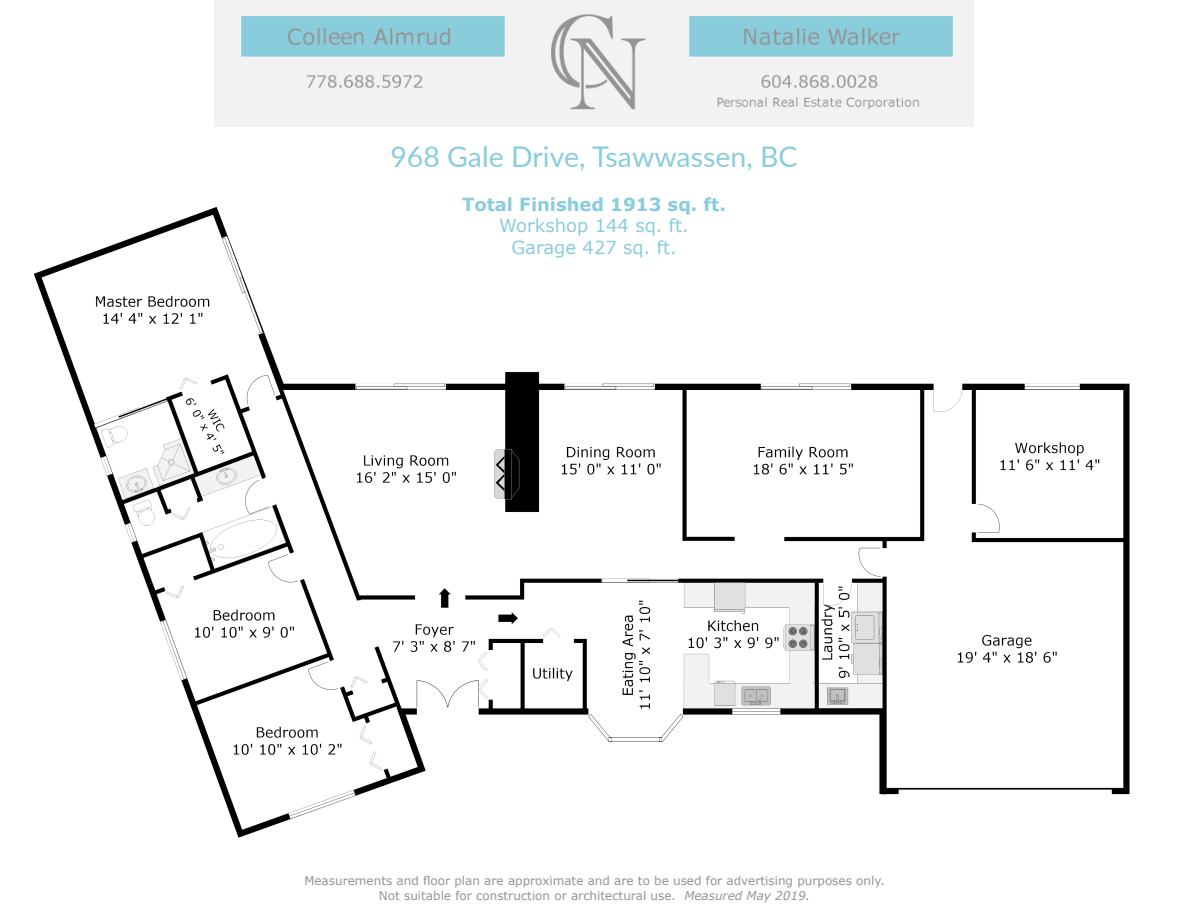
<style>
.page{position:relative;width:1188px;height:918px;background:#fff}
.page>*{position:absolute;margin:0;border:0;box-sizing:border-box;transform-origin:0 0}
.t1{font:28.5px "Lato";color:#89cddc}
.t2{font:18px "Verdana";color:#89cddc}
.t3{font:700 18px "Verdana";color:#89cddc}
.t4{font:12px "Verdana";color:#949494}
.s1{font-style:italic}
</style>
<div class="page">
<img style="left:33px;top:207px;width:1097px;height:631px">
<img style="left:215px;top:0;width:758px;height:127px">
<p class="t1" style="left:390px;top:137px;width:409px">968 Gale Drive, Tsawwassen, BC</p>
<p class="t3" style="left:462px;top:191px;width:265px">Total Finished 1913 sq. ft.</p>
<p class="t2" style="left:499px;top:213px;width:191px">Workshop 144 sq. ft.</p>
<p class="t2" style="left:511px;top:235px;width:167px">Garage 427 sq. ft.</p>
<p class="t4" style="left:304px;top:873px;width:582px">Measurements and floor plan are approximate and are to be used for advertising purposes only.</p>
<p class="t4" style="left:379px;top:887px;width:433px">Not suitable for construction or architectural use. <span class="s1">Measured May 2019.</span></p>
</div>
